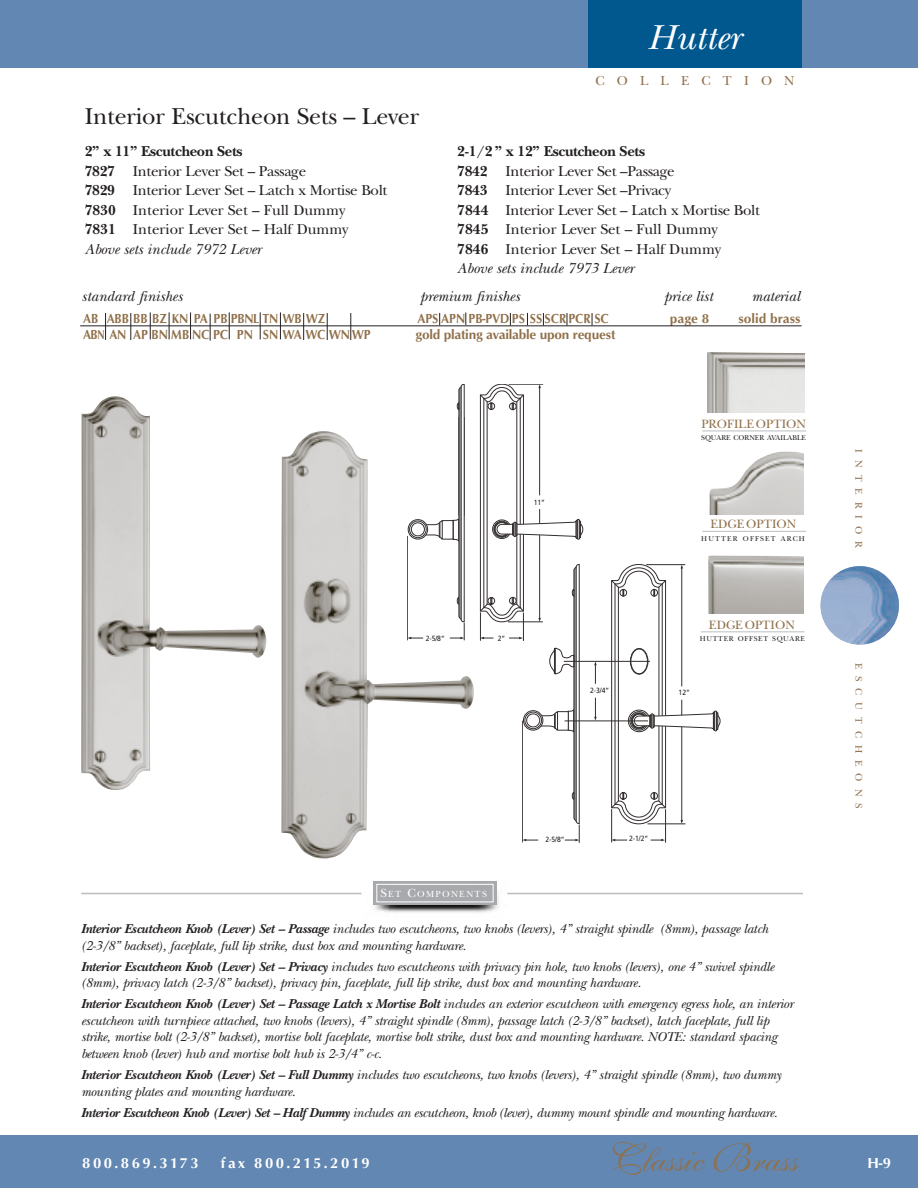
<style>
.page{position:relative;width:918px;height:1188px;background:#fff}
.page>*{position:absolute;margin:0;border:0;box-sizing:border-box;transform-origin:0 0}
.t1{font:39.75px "Shelley Volante Script";color:#90704a}
.t2{font:italic 36.15px "New Baskerville";color:#fff}
.t3{font:24px "New Baskerville";letter-spacing:-.01em;color:#231f20}
.t4{font:15px/19.5px "New Baskerville";letter-spacing:-.02em;color:#231f20}
.t5{font:italic 15px "New Baskerville";color:#231f20}
.t6{font:500 15px "Optus T";letter-spacing:.165em;color:#fff}
.t7{font:italic 13.5px/16.5px "New Baskerville";letter-spacing:-.015em;color:#231f20}
.t8{font:500 13.5px "Optus T";color:#90704a;scale:.9 1}
.t9{font:500 13.5px "Optus T";color:#90704a}
.t10{font:13.5px "New Baskerville";letter-spacing:.9em;color:#90704a}
.t11{font:12.6px "New Baskerville";color:#90704a}
.t12{font:10.2px "New Baskerville";letter-spacing:.695em;color:#90704a}
.t13{font:9.3px "New Baskerville";letter-spacing:.14em;color:#fff}
.t14{font:7.5px "Frutiger";color:#231f20;scale:.9 1}
.t15{font:7.35px "New Baskerville";color:#231f20}
.t16{font:7.35px "New Baskerville";letter-spacing:.09em;color:#231f20}
.t17{font:7.35px "New Baskerville";letter-spacing:.16em;color:#231f20}
.s1{font-weight:700}
.s2{font-style:italic}
.s3{font-size:12.3px}
</style>
<div class="page">
<div style="left:0;top:0;width:918px;height:68px;background:#6287b2"></div>
<div style="left:588px;top:0;width:214px;height:67px;background:#00588f"></div>
<div style="left:0;top:1135px;width:918px;height:53px;background:#6287b2"></div>
<img style="left:821px;top:566px;width:78px;height:79px;border-radius:50%">
<img style="left:373px;top:881px;width:164px;height:32px">
<div style="left:374px;top:881px;width:123px;height:24px;background:#a7a9ac"></div>
<div style="left:376px;top:884px;width:118px;height:18px;border:1px solid #fff"></div>
<hr style="left:81px;top:893px;width:280px;height:1px;background:#bbbdc0">
<hr style="left:507px;top:893px;width:296px;height:1px;background:#bbbdc0">
<img style="left:81px;top:396px;width:186px;height:394px">
<img style="left:281px;top:431px;width:193px;height:428px">
<svg style="left:407px;top:384px;width:58px;height:256px"></svg>
<hr style="left:648px;top:824px;width:37px;height:1px;background:#332e2e">
<hr style="left:665px;top:809px;width:1px;height:34px;background:#332e2e">
<hr style="left:611px;top:809px;width:1px;height:33px;background:#332e2e">
<svg style="left:611px;top:839px;width:16px;height:2px"></svg>
<svg style="left:651px;top:839px;width:14px;height:2px"></svg>
<svg style="left:611px;top:564px;width:109px;height:260px"></svg>
<svg style="left:480px;top:384px;width:103px;height:459px"></svg>
<svg style="left:630px;top:648px;width:18px;height:26px"></svg>
<div style="left:630px;top:648px;width:18px;height:26px;border:1px solid #332e2e;border-radius:50%"></div>
<div style="left:631px;top:649px;width:17px;height:25px;border:1px solid #332e2e;border-radius:50%"></div>
<hr style="left:564px;top:661px;width:86px;height:1px;background:#332e2e">
<svg style="left:594px;top:698px;width:3px;height:23px"></svg>
<hr style="left:565px;top:721px;width:83px;height:1px;background:#332e2e">
<svg style="left:594px;top:661px;width:3px;height:23px"></svg>
<hr style="left:80px;top:325px;width:722px;height:1px;background:#231f20">
<svg style="left:105px;top:313px;width:1px;height:27px"></svg>
<svg style="left:130px;top:313px;width:1px;height:27px"></svg>
<svg style="left:150px;top:312px;width:1px;height:27px"></svg>
<svg style="left:169px;top:312px;width:1px;height:27px"></svg>
<svg style="left:190px;top:312px;width:1px;height:27px"></svg>
<svg style="left:210px;top:314px;width:1px;height:27px"></svg>
<svg style="left:229px;top:312px;width:1px;height:27px"></svg>
<svg style="left:260px;top:312px;width:1px;height:27px"></svg>
<svg style="left:280px;top:312px;width:1px;height:27px"></svg>
<svg style="left:303px;top:313px;width:1px;height:27px"></svg>
<svg style="left:327px;top:313px;width:1px;height:27px"></svg>
<svg style="left:350px;top:313px;width:1px;height:27px"></svg>
<svg style="left:543px;top:313px;width:1px;height:12px"></svg>
<svg style="left:567px;top:313px;width:1px;height:12px"></svg>
<svg style="left:592px;top:313px;width:1px;height:12px"></svg>
<svg style="left:527px;top:313px;width:1px;height:12px"></svg>
<svg style="left:439px;top:313px;width:1px;height:12px"></svg>
<svg style="left:465px;top:313px;width:1px;height:12px"></svg>
<svg style="left:510px;top:313px;width:1px;height:12px"></svg>
<img style="left:708px;top:352px;width:97px;height:60px">
<hr style="left:702px;top:431px;width:104px;height:1px;background:#bbbdc0">
<img style="left:709px;top:451px;width:94px;height:63px">
<hr style="left:702px;top:531px;width:104px;height:1px;background:#bbbdc0">
<img style="left:708px;top:555px;width:95px;height:58px">
<hr style="left:701px;top:631px;width:104px;height:1px;background:#bbbdc0">
<h2 class="t2" style="left:647px;top:15px;width:95px">Hutter</h2>
<p class="t10" style="left:595px;top:72px;width:201px">COLLECTION</p>
<h3 class="t3" style="left:85px;top:102px;width:336px">Interior Escutcheon Sets – Lever</h3>
<p class="t4" style="left:85px;top:141px;width:304px"><span class="s1">2” x 11” Escutcheon Sets<br>7827</span> Interior Lever Set – Passage<br><span class="s1">7829</span> Interior Lever Set – Latch x Mortise Bolt <span class="s1">7830</span> Interior Lever Set – Full Dummy<br><span class="s1">7831</span> Interior Lever Set – Half Dummy<br><span class="s2">Above sets include 7972 Lever</span></p>
<p class="t4" style="left:457px;top:141px;width:304px"><span class="s1">2-1/2 ” x 12” Escutcheon Sets<br>7842</span> Interior Lever Set –Passage<br><span class="s1">7843</span> Interior Lever Set –Privacy<br><span class="s1">7844</span> Interior Lever Set – Latch x Mortise Bolt <span class="s1">7845</span> Interior Lever Set – Full Dummy<br><span class="s1">7846</span> Interior Lever Set – Half Dummy<br><span class="s2">Above sets include 7973 Lever</span></p>
<p class="t5" style="left:82px;top:287px;width:102px">standard finishes</p>
<p class="t5" style="left:420px;top:287px;width:101px">premium finishes</p>
<p class="t5" style="left:664px;top:287px;width:50px">price list</p>
<p class="t5" style="left:752px;top:287px;width:50px">material</p>
<p class="t8" style="left:83px;top:310px;width:271px">AB ABB BB BZ KN PA PB PBNL TN WB WZ</p>
<p class="t8" style="left:417px;top:310px;width:214px">APS APN PB-PVD PS SS SCR PCR SC</p>
<p class="t9" style="left:670px;top:310px;width:41px">page 8</p>
<p class="t9" style="left:739px;top:310px;width:63px">solid brass</p>
<p class="t8" style="left:83px;top:326px;width:321px">ABN AN AP BN MB NC PC PN SN WA WC WN WP</p>
<p class="t9" style="left:415px;top:326px;width:202px">gold plating available upon request</p>
<p class="t14" style="left:534px;top:499px;width:14px">11”</p>
<p class="t14" style="left:426px;top:635px;width:23px">2-5/8”</p>
<p class="t14" style="left:498px;top:635px;width:10px">2”</p>
<p class="t14" style="left:590px;top:688px;width:23px">2-3/4”</p>
<p class="t11" style="left:701px;top:416px;width:106px">PROFILE OPTION</p>
<p class="t15" style="left:701px;top:434px;width:106px">SQUARE CORNER AVAILABLE</p>
<p class="t11" style="left:710px;top:517px;width:88px">EDGE OPTION</p>
<p class="t17" style="left:701px;top:534px;width:105px">HUTTER OFFSET ARCH</p>
<p class="t11" style="left:709px;top:617px;width:88px">EDGE OPTION</p>
<p class="t16" style="left:700px;top:634px;width:107px">HUTTER OFFSET SQUARE</p>
<p class="t14" style="left:679px;top:689px;width:14px">12”</p>
<p class="t14" style="left:546px;top:836px;width:23px">2-5/8”</p>
<p class="t14" style="left:629px;top:835px;width:23px">2-1/2”</p>
<p class="t13" style="left:381px;top:888px;width:108px"><span class="s3">S</span>ET <span class="s3">C</span>OMPONENTS</p>
<p class="t7" style="left:81px;top:920px;width:689px"><span class="s1">Interior Escutcheon Knob (Lever) Set – Passage</span> includes two escutcheons, two knobs (levers), 4” straight spindle (8mm), passage latch (2-3/8” backset), faceplate, full lip strike, dust box and mounting hardware.</p>
<p class="t7" style="left:81px;top:958px;width:695px"><span class="s1">Interior Escutcheon Knob (Lever) Set – Privacy</span> includes two escutcheons with privacy pin hole, two knobs (levers), one 4” swivel spindle (8mm), privacy latch (2-3/8” backset), privacy pin, faceplate, full lip strike, dust box and mounting hardware.</p>
<p class="t7" style="left:81px;top:996px;width:714px"><span class="s1">Interior Escutcheon Knob (Lever) Set – Passage Latch x Mortise Bolt</span> includes an exterior escutcheon with emergency egress hole, an interior escutcheon with turnpiece attached, two knobs (levers), 4” straight spindle (8mm), passage latch (2-3/8” backset), latch faceplate, full lip strike, mortise bolt (2-3/8” backset), mortise bolt faceplate, mortise bolt strike, dust box and mounting hardware. NOTE: standard spacing between knob (lever) hub and mortise bolt hub is 2-3/4” c-c.</p>
<p class="t7" style="left:81px;top:1066px;width:702px"><span class="s1">Interior Escutcheon Knob (Lever) Set – Full Dummy</span> includes two escutcheons, two knobs (levers), 4” straight spindle (8mm), two dummy mounting plates and mounting hardware.</p>
<p class="t7" style="left:81px;top:1104px;width:698px"><span class="s1">Interior Escutcheon Knob (Lever) Set – Half Dummy</span> includes an escutcheon, knob (lever), dummy mount spindle and mounting hardware.</p>
<p class="t6" style="left:82px;top:1154px;width:118px">800.869.3173</p>
<p class="t6" style="left:221px;top:1154px;width:150px">fax 800.215.2019</p>
<h1 class="t1" style="left:609px;top:1143px;width:191px">Classic Brass</h1>
<p class="t12" style="left:865px;top:449px;width:100px;rotate:90deg">INTERIOR</p>
<p class="t12" style="left:865px;top:663px;width:147px;rotate:90deg">ESCUTCHEONS</p>
<p class="t6" style="left:867px;top:1154px;width:25px">H-9</p>
</div>
